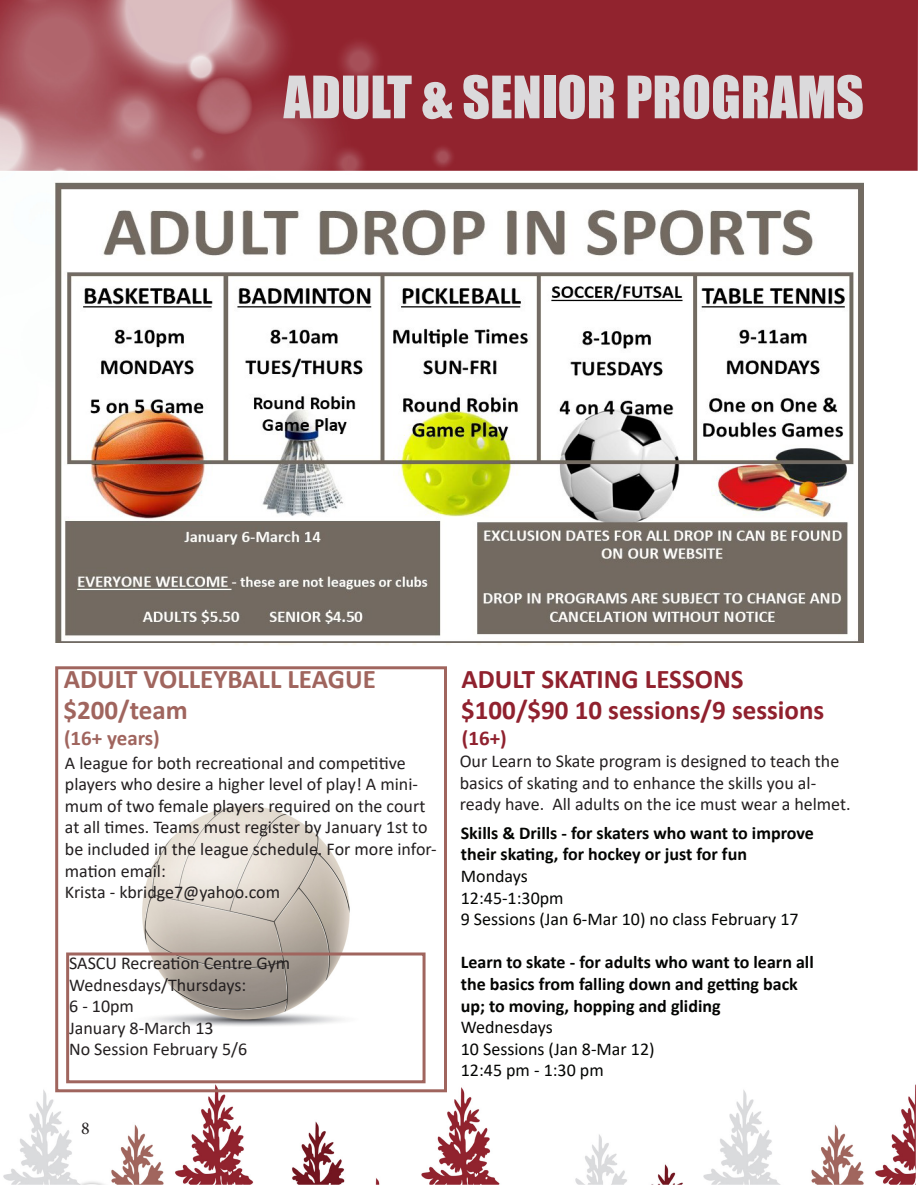
<style>
.page{position:relative;width:918px;height:1188px;background:#fff}
.page>*{position:absolute;margin:0;border:0;box-sizing:border-box;transform-origin:0 0}
.t1{font:54px "Impact";color:#dbdadc}
.t2{font:700 27px "Calibri";color:#90212e}
.t3{font:700 27px "Calibri";color:#a0655e}
.t4{font:700 21px "Calibri";color:#a0655e}
.t5{font:700 21px "Calibri";color:#90212e}
.t6{font:18px/21.6px "Calibri";color:#231f20}
.t7{font:700 18px/21.6px "Calibri";color:#040503}
.t8{font:18px "Calibri";color:#040503}
.t9{font:18px "Minion Pro";color:#231f20}
</style>
<div class="page">
<img style="left:0;top:0;width:918px;height:1185px">
<img style="left:92px;top:765px;width:309px;height:261px">
<div style="left:55px;top:666px;width:392px;height:426px;border:3px solid #a0655e"></div>
<div style="left:66px;top:952px;width:360px;height:131px;border:3px solid #a0655e"></div>
<img style="left:54px;top:180px;width:810px;height:463px">
<p class="t1" style="left:284px;top:55px;width:582px">ADULT &amp; SENIOR PROGRAMS</p>
<p class="t3" style="left:64px;top:660px;width:314px">ADULT VOLLEYBALL LEAGUE</p>
<p class="t3" style="left:63px;top:691px;width:126px">$200/team</p>
<p class="t4" style="left:64px;top:723px;width:97px">(16+ years)</p>
<p class="t6" style="left:65px;top:751px;width:373px">A league for both recreational and competitive players who desire a higher level of play! A mini&shy;mum of two female players required on the court at all times. Teams must register by January 1st to be included in the league schedule. For more infor&shy;mation email:</p>
<p class="t6" style="left:65px;top:881px;width:217px">Krista - kbridge7@yahoo.com</p>
<p class="t6" style="left:69px;top:952px;width:223px">SASCU Recreation Centre Gym</p>
<p class="t6" style="left:69px;top:973px;width:179px">Wednesdays/Thursdays:</p>
<p class="t6" style="left:69px;top:995px;width:66px">6 - 10pm</p>
<p class="t6" style="left:69px;top:1017px;width:146px">January 8-March 13</p>
<p class="t6" style="left:69px;top:1038px;width:180px">No Session February 5/6</p>
<p class="t9" style="left:81px;top:1116px;width:10px">8</p>
<p class="t2" style="left:462px;top:660px;width:284px">ADULT SKATING LESSONS</p>
<p class="t2" style="left:461px;top:691px;width:365px">$100/$90 10 sessions/9 sessions</p>
<p class="t5" style="left:462px;top:723px;width:46px">(16+)</p>
<p class="t6" style="left:460px;top:750px;width:392px">Our Learn to Skate program is designed to teach the basics of skating and to enhance the skills you al&shy;ready have. All adults on the ice must wear a helmet.</p>
<p class="t7" style="left:461px;top:822px;width:355px">Skills &amp; Drills - for skaters who want to improve their skating, for hockey or just for fun</p>
<p class="t8" style="left:461px;top:864px;width:69px">Mondays</p>
<p class="t8" style="left:461px;top:885px;width:104px">12:45-1:30pm</p>
<p class="t8" style="left:461px;top:907px;width:339px">9 Sessions (Jan 6-Mar 10) no class February 17</p>
<p class="t7" style="left:461px;top:951px;width:355px">Learn to skate - for adults who want to learn all the basics from falling down and getting back up; to moving, hopping and gliding</p>
<p class="t8" style="left:461px;top:1015px;width:93px">Wednesdays</p>
<p class="t8" style="left:461px;top:1036px;width:195px">10 Sessions (Jan 8-Mar 12)</p>
<p class="t8" style="left:461px;top:1058px;width:144px">12:45 pm - 1:30 pm</p>
</div>
